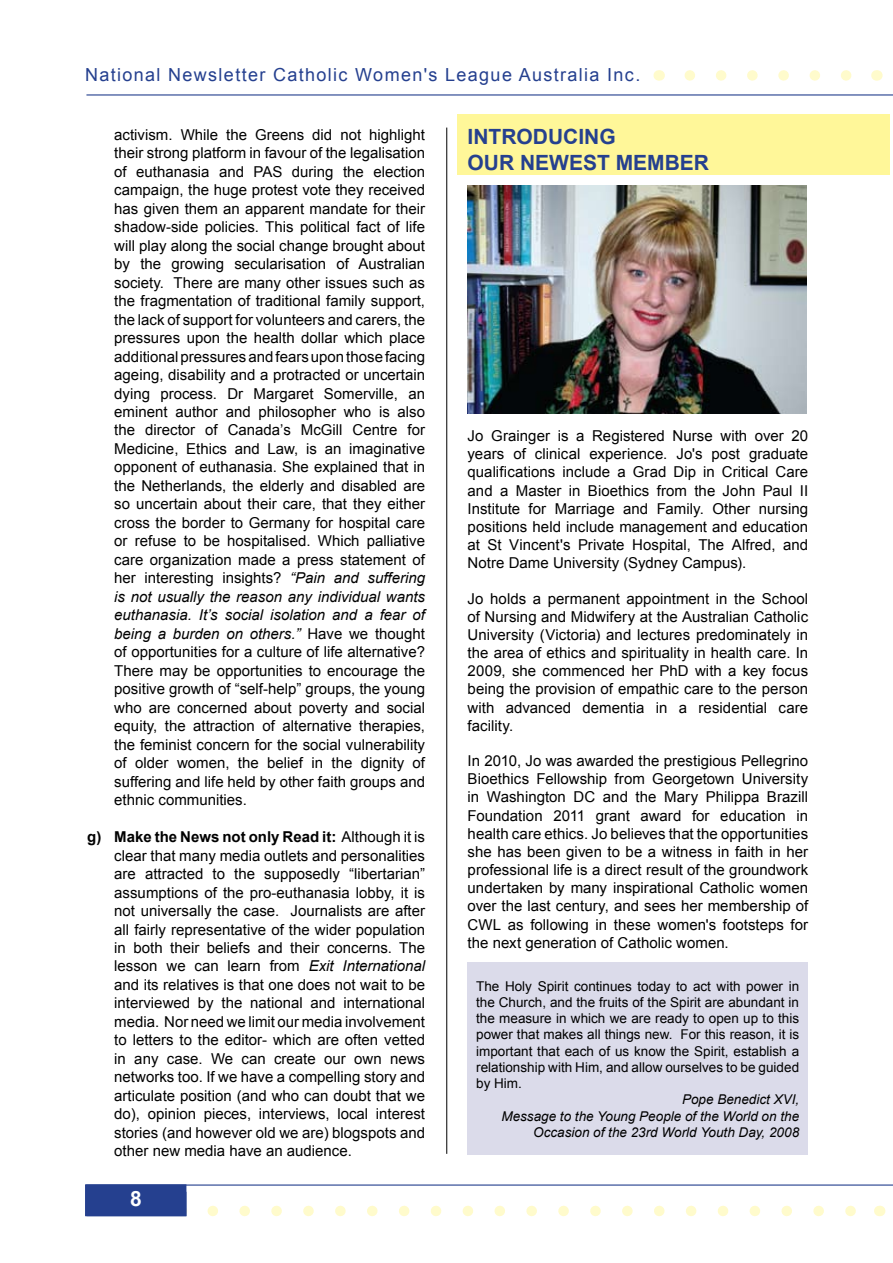
<style>
.page{position:relative;width:893px;height:1263px;background:#fff}
.page>*{position:absolute;margin:0;border:0;box-sizing:border-box;transform-origin:0 0}
.t1{font:700 21px/25.3px "Arial";color:#25408f}
.t2{font:700 21px "Arial";color:#fff}
.t3{font:18px "Arial";letter-spacing:.075em;color:#25408f}
.t4{font:15px/18.5px "Arial";color:#000;text-align:justify}
.t5{font:13.5px/16.2px "Arial";color:#000;text-align:justify}
.t6{font:italic 13.5px/16.2px "Arial";color:#000;text-align:right}
.s1{font-style:italic}
.s2{font-weight:700}
</style>
<div class="page">
<svg style="left:213px;top:1206px;width:643px;height:10px"></svg>
<svg style="left:690px;top:70px;width:162px;height:11px"></svg>
<hr style="left:86px;top:94px;width:807px;height:2px;background:#25408f">
<hr style="left:86px;top:1184px;width:807px;height:1px;background:#25408f">
<div style="left:85px;top:1184px;width:101px;height:32px;background:#25408f;border:2px solid #25408f"></div>
<div style="left:458px;top:115px;width:432px;height:60px;background:#fff799"></div>
<img style="left:468px;top:186px;width:338px;height:227px">
<hr style="left:446px;top:128px;width:1px;height:1026px;background:#000">
<div style="left:468px;top:962px;width:340px;height:193px;background:#dbdbea"></div>
<p class="t3" style="left:85px;top:63px;width:557px">National Newsletter Catholic Women's League Australia Inc.</p>
<p class="t4" style="left:114px;top:125px;width:312px">activism. While the Greens did not highlight their strong platform in favour of the legalisation of euthanasia and PAS during the election campaign, the huge protest vote they received has given them an apparent mandate for their shadow-side policies. This political fact of life will play along the social change brought about by the growing secularisation of Australian society. There are many other issues such as the fragmentation of traditional family support, the lack of support for volunteers and carers, the pressures upon the health dollar which place additional pressures and fears upon those facing ageing, disability and a protracted or uncertain dying process. Dr Margaret Somerville, an eminent author and philosopher who is also the director of Canada’s McGill Centre for Medicine, Ethics and Law, is an imaginative opponent of euthanasia. She explained that in the Netherlands, the elderly and disabled are so uncertain about their care, that they either cross the border to Germany for hospital care or refuse to be hospitalised. Which palliative care organization made a press statement of her interesting insights? <span class="s1">“Pain and suffering is not usually the reason any individual wants euthanasia. It’s social isolation and a fear of being a burden on others.”</span> Have we thought of opportunities for a culture of life alternative?<br>There may be opportunities to encourage the positive growth of “self-help” groups, the young who are concerned about poverty and social equity, the attraction of alternative therapies, the feminist concern for the social vulnerability of older women, the belief in the dignity of suffering and life held by other faith groups and ethnic communities.</p>
<p class="t4" style="left:114px;top:828px;width:312px;text-indent:-27px"><span class="s2">g) Make the News not only Read it:</span> Although it is clear that many media outlets and personalities are attracted to the supposedly “libertarian” assumptions of the pro-euthanasia lobby, it is not universally the case. Journalists are after all fairly representative of the wider population in both their beliefs and their concerns. The lesson we can learn from <span class="s1">Exit International </span>and its relatives is that one does not wait to be interviewed by the national and international media. Nor need we limit our media involvement to letters to the editor- which are often vetted in any case. We can create our own news networks too. If we have a compelling story and articulate position (and who can doubt that we do), opinion pieces, interviews, local interest stories (and however old we are) blogspots and other new media have an audience.</p>
<h1 class="t2" style="left:130px;top:1185px;width:13px">8</h1>
<h1 class="t1" style="left:468px;top:125px;width:243px">INTRODUCING<br>OUR NEWEST MEMBER</h1>
<p class="t4" style="left:468px;top:427px;width:342px">Jo Grainger is a Registered Nurse with over 20 years of clinical experience. Jo's post graduate qualifications include a Grad Dip in Critical Care and a Master in Bioethics from the John Paul II Institute for Marriage and Family. Other nursing positions held include management and education at St Vincent's Private Hospital, The Alfred, and Notre Dame University (Sydney Campus).</p>
<p class="t4" style="left:468px;top:589px;width:342px">Jo holds a permanent appointment in the School of Nursing and Midwifery at the Australian Catholic University (Victoria) and lectures predominately in the area of ethics and spirituality in health care. In 2009, she commenced her PhD with a key focus being the provision of empathic care to the person with advanced dementia in a residential care facility.</p>
<p class="t4" style="left:468px;top:752px;width:342px">In 2010, Jo was awarded the prestigious Pellegrino Bioethics Fellowship from Georgetown University in Washington DC and the Mary Philippa Brazill Foundation 2011 grant award for education in health care ethics. Jo believes that the opportunities she has been given to be a witness in faith in her professional life is a direct result of the groundwork undertaken by many inspirational Catholic women over the last century, and sees her membership of CWL as following in these women's footsteps for the next generation of Catholic women.</p>
<p class="t5" style="left:476px;top:978px;width:324px">The Holy Spirit continues today to act with power in the Church, and the fruits of the Spirit are abundant in the measure in which we are ready to open up to this power that makes all things new. For this reason, it is important that each of us know the Spirit, establish a relationship with Him, and allow ourselves to be guided by Him.</p>
<p class="t6" style="left:501px;top:1092px;width:299px">Pope Benedict XVI,<br>Message to the Young People of the World on the<br>Occasion of the 23rd World Youth Day, 2008</p>
</div>
